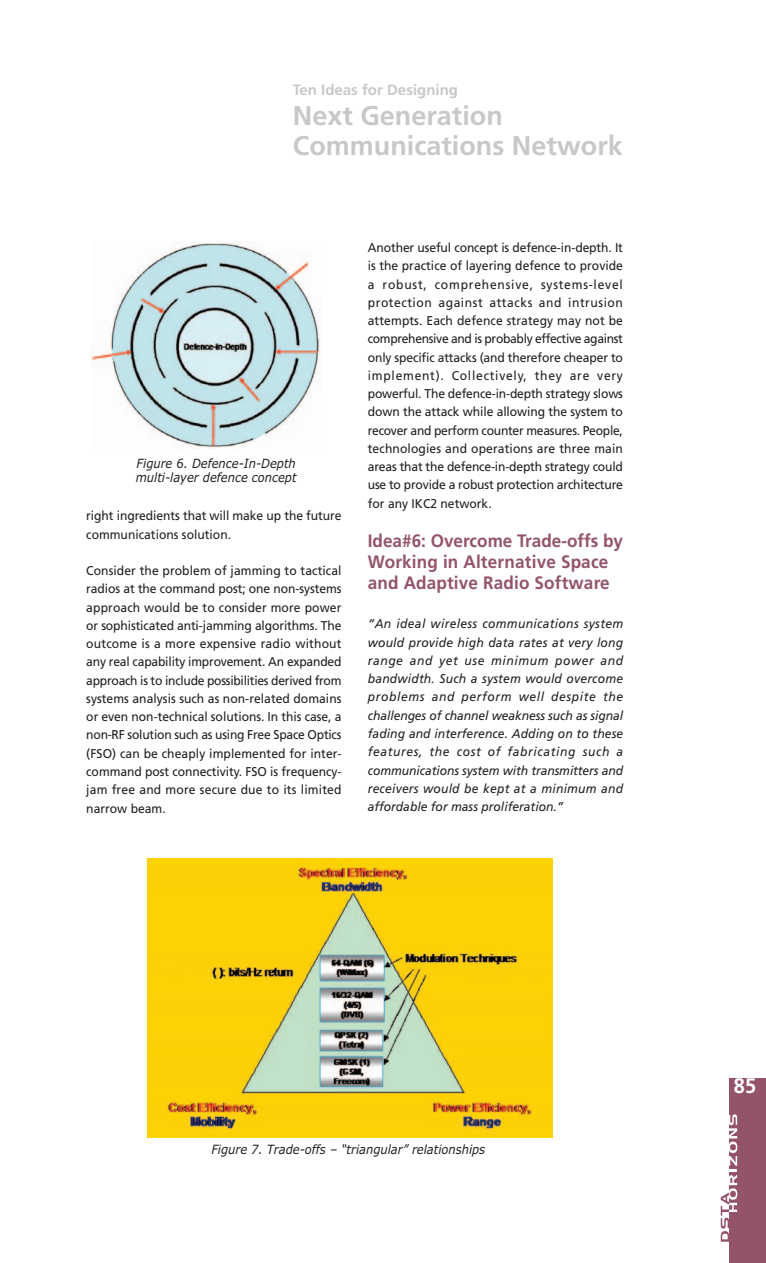
<style>
.page{position:relative;width:766px;height:1263px;background:#fff}
.page>*{position:absolute;margin:0;border:0;box-sizing:border-box;transform-origin:0 0}
.t1{font:700 27px/30px "Frutiger";color:#c7c8ca}
.t2{font:700 21px "Frutiger";color:#fff;scale:.95 1}
.t3{font:700 18px/21px "Frutiger";letter-spacing:.01em;color:#93536b;scale:.95 1}
.t4{font:700 15px "Frutiger";color:#c7c8ca}
.t5{font:12.75px/18.3px "Frutiger";color:#231f20;text-align:justify;scale:.95 1}
.t6{font:italic 12.75px/18.3px "Frutiger LT";color:#231f20;text-align:justify;scale:.95 1}
.t7{font:italic 12.75px/14.2px "Verdana";color:#231f20;scale:.9 1}
</style>
<div class="page">
<div style="left:728px;top:1078px;width:37px;height:185px;background:#93536b"></div>
<svg style="left:720px;top:1114px;width:17px;height:128px"></svg>
<img style="left:91px;top:241px;width:231px;height:207px">
<img style="left:148px;top:858px;width:404px;height:279px">
<p class="t4" style="left:293px;top:84px;width:167px">Ten Ideas for Designing</p>
<h1 class="t1" style="left:293px;top:103px;width:331px">Next Generation<br>Communications Network</h1>
<p class="t7" style="left:136px;top:457px;width:180px">Figure 6. Defence-In-Depth multi-layer defence concept</p>
<p class="t5" style="left:86px;top:508px;width:270px">right ingredients that will make up the future communications solution.</p>
<p class="t5" style="left:86px;top:562px;width:270px">Consider the problem of jamming to tactical radios at the command post; one non-systems approach would be to consider more power or sophisticated anti-jamming algorithms. The outcome is a more expensive radio without any real capability improvement. An expanded approach is to include possibilities derived from systems analysis such as non-related domains or even non-technical solutions. In this case, a non-RF solution such as using Free Space Optics (FSO) can be cheaply implemented for inter&shy;command post connectivity. FSO is frequency&shy;jam free and more secure due to its limited narrow beam.</p>
<p class="t5" style="left:367px;top:239px;width:270px">Another useful concept is defence-in-depth. It is the practice of layering defence to provide a robust, comprehensive, systems-level protection against attacks and intrusion attempts. Each defence strategy may not be comprehensive and is probably effective against only specific attacks (and therefore cheaper to implement). Collectively, they are very powerful. The defence-in-depth strategy slows down the attack while allowing the system to recover and perform counter measures. People, technologies and operations are three main areas that the defence-in-depth strategy could use to provide a robust protection architecture for any IKC2 network.</p>
<h3 class="t3" style="left:367px;top:532px;width:270px">Idea#6: Overcome Trade-offs by<br>Working in Alternative Space and Adaptive Radio Software</h3>
<p class="t6" style="left:367px;top:616px;width:270px">“An ideal wireless communications system would provide high data rates at very long range and yet use minimum power and bandwidth. Such a system would overcome problems and perform well despite the challenges of channel weakness such as signal fading and interference. Adding on to these features, the cost of fabricating such a communications system with transmitters and receivers would be kept at a minimum and affordable for mass proliferation.”</p>
<p class="t7" style="left:211px;top:1143px;width:306px">Figure 7. Trade-offs – “triangular” relationships</p>
<h2 class="t2" style="left:733px;top:1077px;width:25px">85</h2>
</div>
